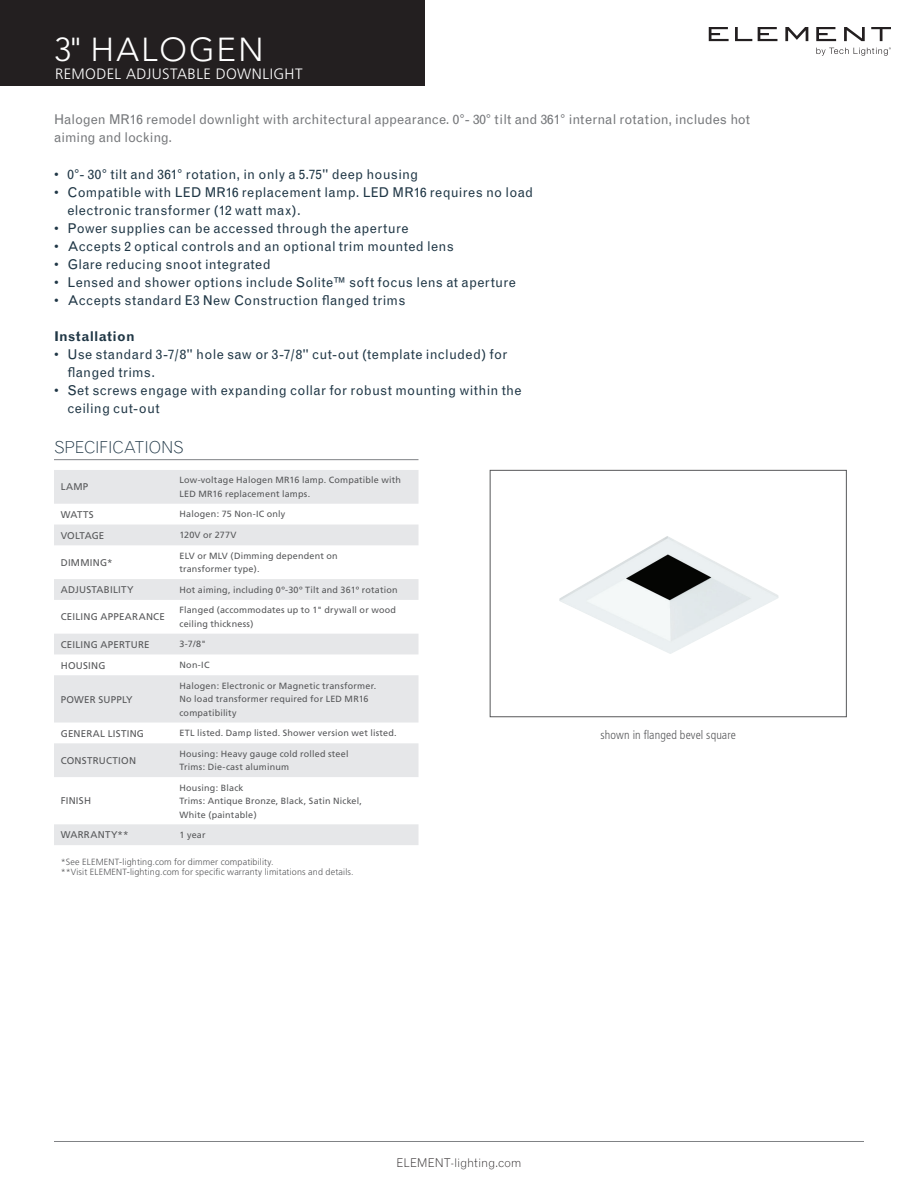
<style>
.page{position:relative;width:918px;height:1188px;background:#fff}
.page>*{position:absolute;margin:0;border:0;box-sizing:border-box;transform-origin:0 0}
.t1{font:300 33px "Avenir";letter-spacing:.06em;color:#fff}
.Spec_Header{font:300 16.5px "Grotesque";letter-spacing:-.015em;color:#203746}
.t2{font:300 15px "Frutiger";letter-spacing:.03em;color:#fff}
.t3{font:13.5px/18px "Grotesque";letter-spacing:.02em;color:#203746}
.t4{font:13.5px/18px "Grotesque";letter-spacing:-.005em;color:#76787b}
.t5{font:700 13.5px "Grotesque";letter-spacing:.025em;color:#203746}
.t6{font:300 condensed 12px "Frutiger";letter-spacing:.01em;color:#57585a}
.t7{font:300 12px "Grotesque";letter-spacing:-.01em;color:#231f20}
.t8{font:9.75px "Frutiger";letter-spacing:.025em;color:#57585a}
.t9{font:9.75px "Frutiger";color:#57585a}
.t10{font:9px/13.5px "Frutiger";letter-spacing:.02em;color:#57585a}
.t11{font:300 9px/9.8px "Frutiger";letter-spacing:.015em;color:#57585a}
</style>
<div class="page">
<hr style="left:54px;top:1141px;width:810px;height:1px;background:#808285">
<svg style="left:709px;top:27px;width:20px;height:14px"></svg>
<svg style="left:735px;top:27px;width:17px;height:14px"></svg>
<svg style="left:758px;top:27px;width:19px;height:14px"></svg>
<svg style="left:785px;top:27px;width:23px;height:14px"></svg>
<svg style="left:816px;top:27px;width:20px;height:14px"></svg>
<svg style="left:844px;top:27px;width:21px;height:14px"></svg>
<svg style="left:871px;top:27px;width:20px;height:14px"></svg>
<svg style="left:816px;top:47px;width:75px;height:9px"></svg>
<div style="left:0;top:0;width:425px;height:86px;background:#231f20"></div>
<img style="left:559px;top:536px;width:220px;height:118px">
<div style="left:490px;top:470px;width:357px;height:247px;border:1px solid #57585a"></div>
<svg style="left:54px;top:470px;width:364px;height:375px;fill:#e6e7e9"></svg>
<hr style="left:54px;top:459px;width:364px;height:1px;background:#808285">
<h1 class="t1" style="left:54px;top:31px;width:211px">3" HALOGEN</h1>
<p class="t2" style="left:55px;top:65px;width:249px">REMODEL ADJUSTABLE DOWNLIGHT</p>
<p class="t4" style="left:54px;top:110px;width:698px">Halogen MR16 remodel downlight with architectural appearance. 0°- 30° tilt and 361° internal rotation, includes hot aiming and locking.</p>
<p class="t3" style="left:54px;top:165px;width:366px">• 0°- 30° tilt and 361° rotation, in only a 5.75" deep housing</p>
<p class="t3" style="left:68px;top:183px;width:467px;text-indent:-14px">• Compatible with LED MR16 replacement lamp. LED MR16 requires no load electronic transformer (12 watt max).</p>
<p class="t3" style="left:54px;top:219px;width:356px">• Power supplies can be accessed through the aperture</p>
<p class="t3" style="left:54px;top:237px;width:401px">• Accepts 2 optical controls and an optional trim mounted lens</p>
<p class="t3" style="left:54px;top:255px;width:218px">• Glare reducing snoot integrated</p>
<p class="t3" style="left:54px;top:273px;width:463px">• Lensed and shower options include Solite™ soft focus lens at aperture</p>
<p class="t3" style="left:54px;top:291px;width:353px">• Accepts standard E3 New Construction flanged trims</p>
<p class="t5" style="left:54px;top:328px;width:82px">Installation</p>
<p class="t3" style="left:68px;top:345px;width:441px;text-indent:-14px">• Use standard 3-7/8" hole saw or 3-7/8" cut-out (template included) for flanged trims.</p>
<p class="t3" style="left:68px;top:381px;width:456px;text-indent:-14px">• Set screws engage with expanding collar for robust mounting within the ceiling cut-out</p>
<p class="Spec_Header" style="left:54px;top:437px;width:131px">SPECIFICATIONS</p>
<p class="t8" style="left:61px;top:481px;width:29px">LAMP</p>
<p class="t10" style="left:180px;top:474px;width:223px">Low-voltage Halogen MR16 lamp. Compatible with<br>LED MR16 replacement lamps.</p>
<p class="t8" style="left:61px;top:509px;width:35px">WATTS</p>
<p class="t10" style="left:180px;top:508px;width:107px">Halogen: 75 Non-IC only</p>
<p class="t9" style="left:61px;top:529px;width:45px">VOLTAGE</p>
<p class="t10" style="left:180px;top:528px;width:59px">120V or 277V</p>
<p class="t8" style="left:61px;top:557px;width:53px">DIMMING*</p>
<p class="t10" style="left:180px;top:549px;width:160px">ELV or MLV (Dimming dependent on transformer type).</p>
<p class="t8" style="left:61px;top:584px;width:74px">ADJUSTABILITY</p>
<p class="t10" style="left:180px;top:583px;width:220px">Hot aiming, including 0º-30º Tilt and 361º rotation</p>
<p class="t8" style="left:61px;top:611px;width:106px">CEILING APPEARANCE</p>
<p class="t10" style="left:180px;top:604px;width:218px">Flanged (accommodates up to 1" drywall or wood ceiling thickness)</p>
<p class="t8" style="left:61px;top:639px;width:90px">CEILING APERTURE</p>
<p class="t10" style="left:180px;top:638px;width:28px">3-7/8"</p>
<p class="t8" style="left:61px;top:659px;width:46px">HOUSING</p>
<p class="t10" style="left:180px;top:658px;width:31px">Non-IC</p>
<p class="t8" style="left:61px;top:693px;width:74px">POWER SUPPLY</p>
<p class="t10" style="left:180px;top:679px;width:198px">Halogen: Electronic or Magnetic transformer.<br>No load transformer required for LED MR16 compatibility</p>
<p class="t8" style="left:61px;top:727px;width:85px">GENERAL LISTING</p>
<p class="t10" style="left:180px;top:726px;width:219px">ETL listed. Damp listed. Shower version wet listed.</p>
<p class="t8" style="left:61px;top:755px;width:77px">CONSTRUCTION</p>
<p class="t10" style="left:180px;top:747px;width:171px">Housing: Heavy gauge cold rolled steel<br>Trims: Die-cast aluminum</p>
<p class="t8" style="left:61px;top:795px;width:32px">FINISH</p>
<p class="t10" style="left:180px;top:781px;width:184px">Housing: Black<br>Trims: Antique Bronze, Black, Satin Nickel,<br>White (paintable)</p>
<p class="t8" style="left:61px;top:829px;width:69px">WARRANTY**</p>
<p class="t10" style="left:180px;top:828px;width:27px">1 year</p>
<p class="t11" style="left:61px;top:858px;width:294px">*See ELEMENT-lighting.com for dimmer compatibility.<br>**Visit ELEMENT-lighting.com for specific warranty limitations and details.</p>
<p class="t6" style="left:601px;top:728px;width:137px">shown in flanged bevel square</p>
<p class="t7" style="left:397px;top:1155px;width:126px">ELEMENT-lighting.com</p>
</div>
